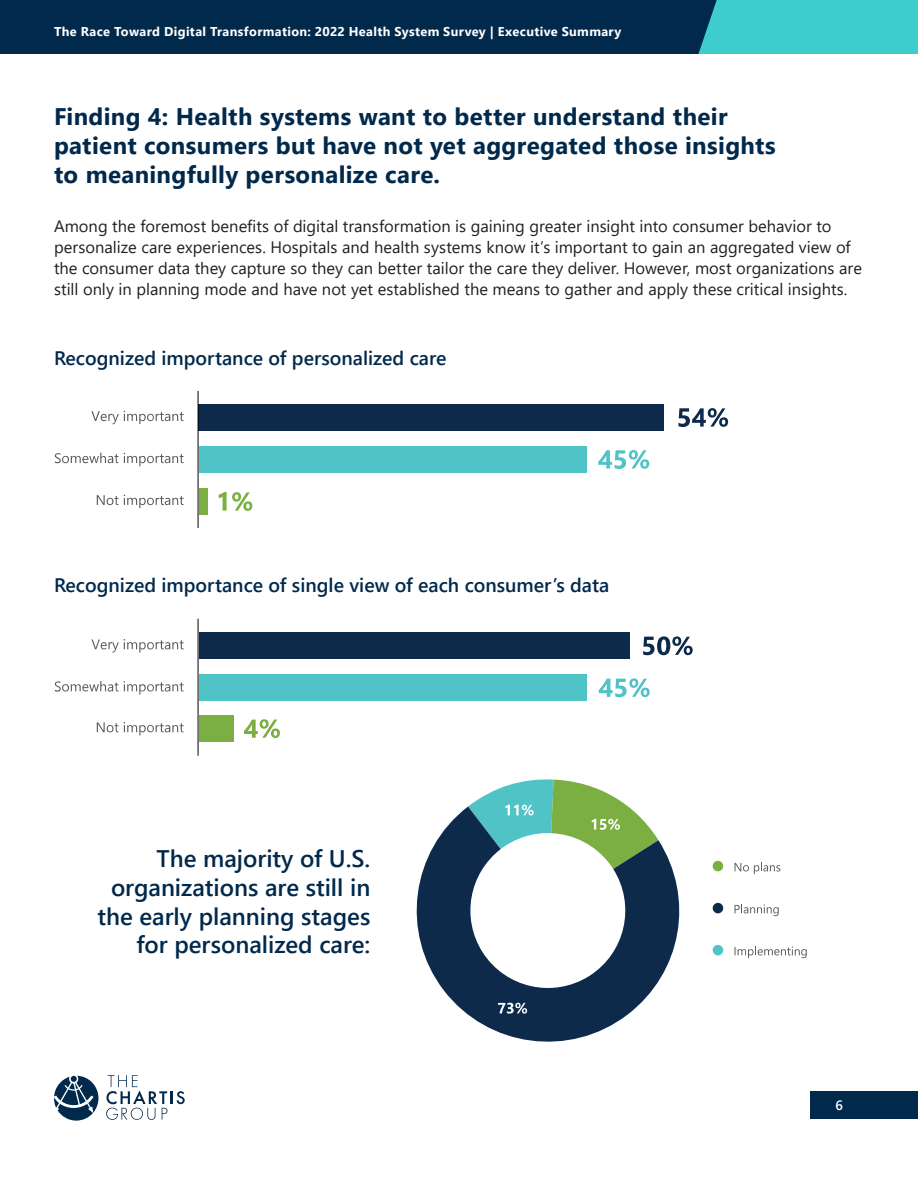
<style>
.page{position:relative;width:918px;height:1188px;background:#fff}
.page>*{position:absolute;margin:0;border:0;box-sizing:border-box;transform-origin:0 0}
.Chartis_-_Heading_1{font:700 24px/28.8px "Segoe UI";letter-spacing:.015em;color:#00294c}
.Chartis_-_Graphic_Ca{font:600 24px/28.8px "Segoe UI";color:#00294c;text-align:right}
.Chartis_-_Graphic_Ca-2{font:600 19.5px "Segoe UI";color:#00294c}
.Chartis_-_Body{font:16.5px/21px "Segoe UI";color:#231f20}
.t1{font:600 13.5px "Segoe UI";color:#fff}
.t2{font:700 12.75px "Segoe UI";letter-spacing:.03em;color:#fff}
</style>
<div class="page">
<div style="left:0;top:0;width:918px;height:54px;background:#00294c"></div>
<div style="left:698px;top:0;width:220px;height:54px;background:#3ecccc"></div>
<div style="left:810px;top:1091px;width:108px;height:28px;background:#00294c"></div>
<svg style="left:54px;top:1076px;width:44px;height:45px"></svg>
<svg style="left:106px;top:1075px;width:79px;height:45px"></svg>
<svg style="left:598px;top:450px;width:51px;height:19px"></svg>
<svg style="left:55px;top:453px;width:129px;height:13px"></svg>
<div style="left:199px;top:446px;width:387px;height:27px;background:#50c3c6"></div>
<svg style="left:91px;top:411px;width:93px;height:13px"></svg>
<svg style="left:678px;top:408px;width:50px;height:19px"></svg>
<div style="left:199px;top:404px;width:465px;height:27px;background:#0e2a4b"></div>
<svg style="left:97px;top:495px;width:87px;height:13px"></svg>
<svg style="left:219px;top:492px;width:33px;height:19px"></svg>
<div style="left:199px;top:488px;width:8px;height:27px;background:#7baf42"></div>
<hr style="left:198px;top:391px;width:1px;height:137px;background:#010101">
<svg style="left:92px;top:639px;width:92px;height:14px"></svg>
<svg style="left:643px;top:636px;width:50px;height:19px"></svg>
<div style="left:199px;top:633px;width:431px;height:26px;background:#0e2a4b"></div>
<svg style="left:55px;top:681px;width:129px;height:14px"></svg>
<svg style="left:599px;top:678px;width:51px;height:19px"></svg>
<div style="left:199px;top:675px;width:387px;height:26px;background:#50c3c6"></div>
<svg style="left:97px;top:722px;width:87px;height:13px"></svg>
<svg style="left:244px;top:719px;width:36px;height:19px"></svg>
<div style="left:199px;top:715px;width:34px;height:27px;background:#7baf42"></div>
<hr style="left:198px;top:619px;width:1px;height:137px;background:#010101">
<svg style="left:416px;top:807px;width:264px;height:235px"></svg>
<svg style="left:498px;top:1003px;width:29px;height:11px"></svg>
<svg style="left:468px;top:779px;width:190px;height:90px"></svg>
<svg style="left:735px;top:862px;width:45px;height:12px"></svg>
<svg style="left:735px;top:904px;width:44px;height:12px"></svg>
<svg style="left:735px;top:946px;width:72px;height:12px"></svg>
<div style="left:713px;top:861px;width:10px;height:10px;background:#7baf42;border-radius:50%"></div>
<div style="left:713px;top:903px;width:10px;height:10px;background:#0e2a4b;border-radius:50%"></div>
<div style="left:713px;top:945px;width:10px;height:10px;background:#50c3c6;border-radius:50%"></div>
<p class="t2" style="left:54px;top:20px;width:569px">The Race Toward Digital Transformation: 2022 Health System Survey | Executive Summary</p>
<p class="Chartis_-_Heading_1" style="left:54px;top:101px;width:723px">Finding 4: Health systems want to better understand their patient consumers but have not yet aggregated those insights to meaningfully personalize care.</p>
<p class="Chartis_-_Body" style="left:54px;top:214px;width:809px">Among the foremost benefits of digital transformation is gaining greater insight into consumer behavior to personalize care experiences. Hospitals and health systems know it’s important to gain an aggregated view of the consumer data they capture so they can better tailor the care they deliver. However, most organizations are still only in planning mode and have not yet established the means to gather and apply these critical insights.</p>
<p class="Chartis_-_Graphic_Ca-2" style="left:54px;top:340px;width:394px">Recognized importance of personalized care</p>
<p class="Chartis_-_Graphic_Ca-2" style="left:54px;top:567px;width:557px">Recognized importance of single view of each consumer’s data</p>
<p class="Chartis_-_Graphic_Ca" style="left:97px;top:842px;width:274px">The majority of U.S. organizations are still in the early planning stages for personalized care:</p>
<p class="t1" style="left:835px;top:1092px;width:9px">6</p>
</div>
